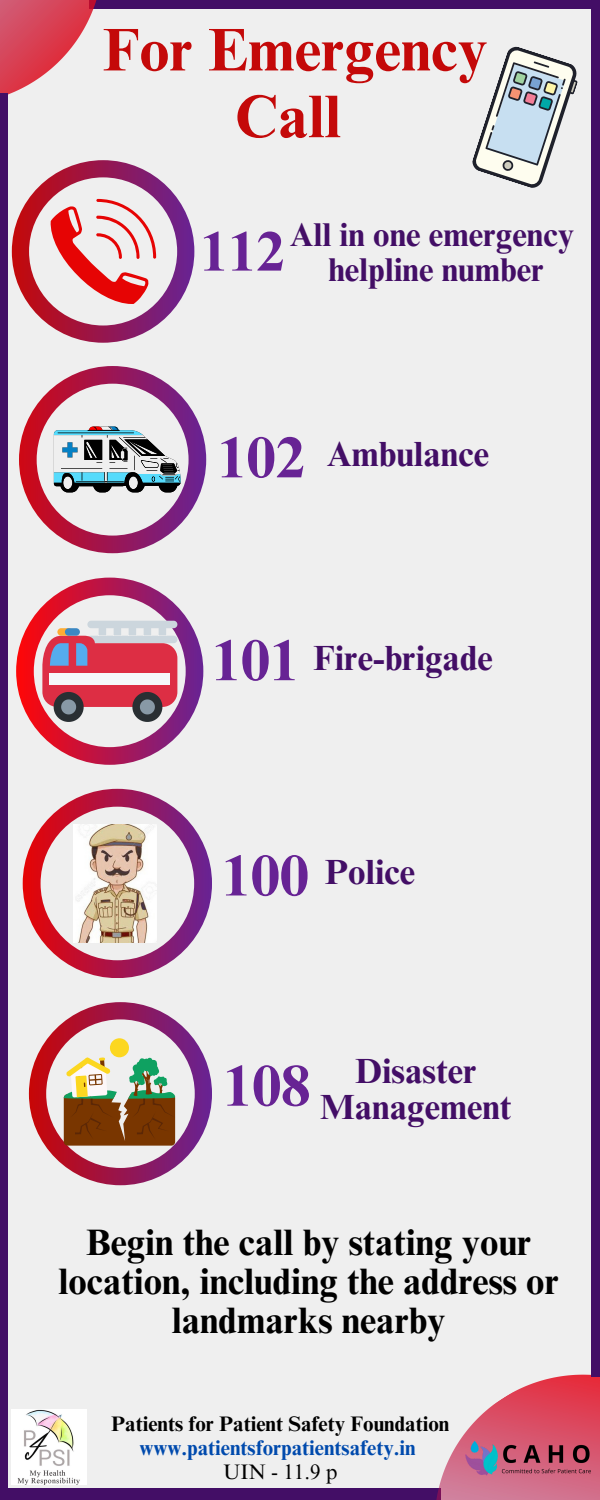
<style>
.page{position:relative;width:600px;height:1500px;background:#efefef}
.page>*{position:absolute;margin:0;border:0;box-sizing:border-box;transform-origin:0 0}
.t1{font:700 60.4px/66.8px "Times NRMT Pro";color:#c40909;text-align:center}
.t2{font:700 58px "Times NRMT Pro";color:#672394}
.t3{font:700 56px "Times NRMT Pro";color:#672394}
.t4{font:700 36.8px/39px "Times NRMT Pro";color:#000;text-align:center}
.t5{font:700 35px/36.8px "Times NRMT Pro";color:#430e66;text-align:center}
.t6{font:700 33px "Times NRMT Pro";color:#430e66}
.t7{font:700 21px/24px "Times NRMT Pro";color:#000;text-align:center}
.t8{font:21px "Times NRMT Pro";color:#000}
.s1{color:#004aad}
</style>
<div class="page">
<svg style="left:23px;top:789px;width:189px;height:189px"></svg>
<svg style="left:19px;top:366px;width:187px;height:187px"></svg>
<svg style="left:472px;top:46px;width:106px;height:142px"></svg>
<img style="left:73px;top:824px;width:83px;height:119px">
<svg style="left:29px;top:1002px;width:183px;height:183px"></svg>
<svg style="left:16px;top:578px;width:187px;height:187px"></svg>
<div style="left:57px;top:628px;width:15px;height:8px;background:#ffac33;border-radius:4px"></div>
<div style="left:65px;top:628px;width:15px;height:8px;background:#3b88c3;border-radius:4px"></div>
<svg style="left:12px;top:160px;width:182px;height:182px"></svg>
<img style="left:12px;top:1410px;width:74px;height:74px">
<div style="left:90px;top:0;width:510px;height:9px;background:#430e66"></div>
<svg style="left:0;top:0;width:97px;height:104px"></svg>
<div style="left:0;top:1489px;width:440px;height:11px;background:#430e66"></div>
<svg style="left:378px;top:1374px;width:222px;height:126px"></svg>
<img style="left:460px;top:1440px;width:140px;height:38px">
<div style="left:591px;top:0;width:9px;height:1376px;background:#430e66"></div>
<div style="left:0;top:93px;width:7px;height:1407px;background:#430e66"></div>
<p class="t1" style="left:103px;top:24px;width:386px">For Emergency<br>Call</p>
<p class="t6" style="left:290px;top:223px;width:286px">All in one emergency</p>
<p class="t3" style="left:200px;top:230px;width:85px">112</p>
<p class="t6" style="left:328px;top:257px;width:217px">helpline number</p>
<p class="t2" style="left:218px;top:436px;width:88px">102</p>
<p class="t5" style="left:327px;top:440px;width:164px">Ambulance</p>
<p class="t2" style="left:212px;top:639px;width:88px">101</p>
<p class="t5" style="left:314px;top:644px;width:181px">Fire-brigade</p>
<p class="t2" style="left:222px;top:854px;width:88px">100</p>
<p class="t5" style="left:325px;top:858px;width:92px">Police</p>
<p class="t2" style="left:223px;top:1064px;width:88px">108</p>
<p class="t5" style="left:320px;top:1057px;width:193px">Disaster<br>Management</p>
<p class="t4" style="left:59px;top:1227px;width:502px">Begin the call by stating your location, including the address or landmarks nearby</p>
<p class="t7" style="left:111px;top:1414px;width:340px">Patients for Patient Safety Foundation <span class="s1">www.patientsforpatientsafety.in</span></p>
<p class="t8" style="left:223px;top:1464px;width:116px">UIN - 11.9 p</p>
</div>
